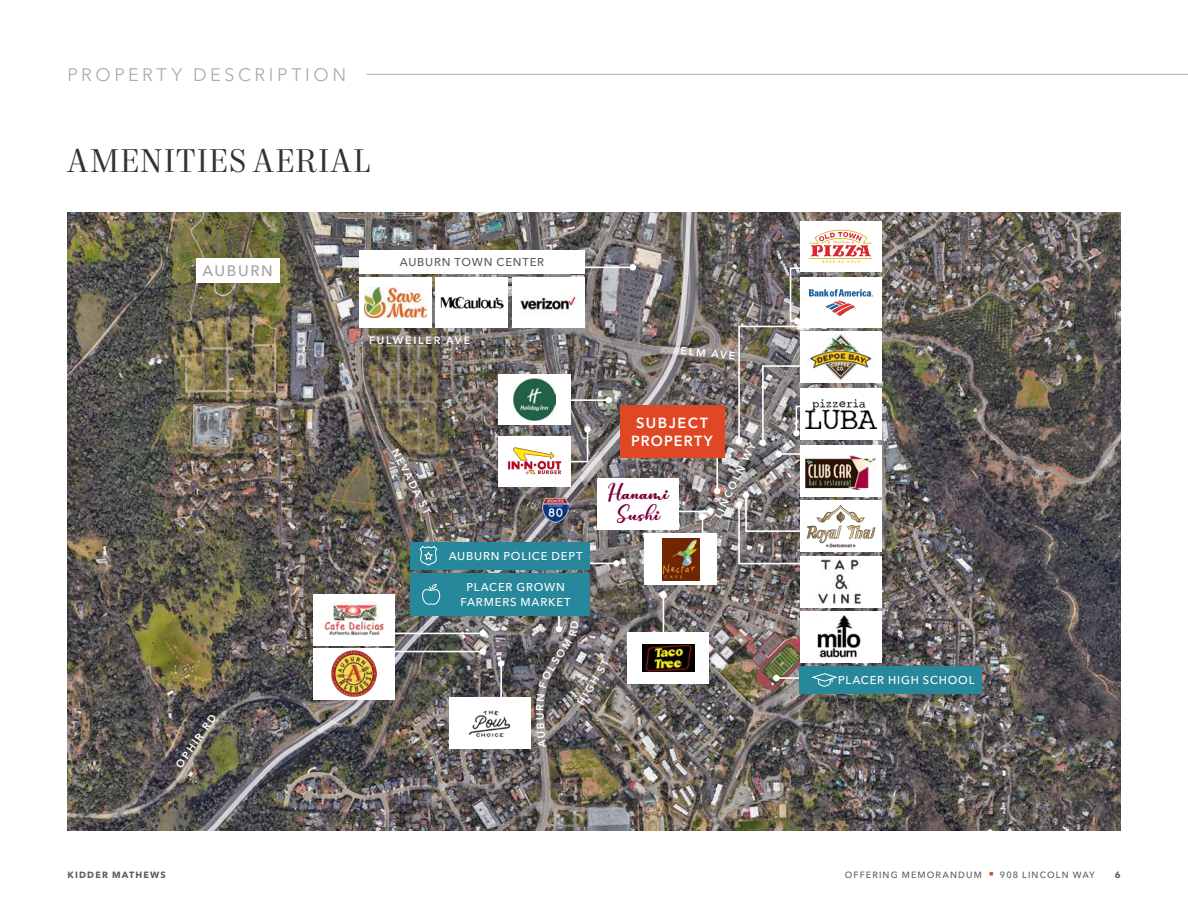
<style>
.page{position:relative;width:1188px;height:918px;background:#fff}
.page>*{position:absolute;margin:0;border:0;box-sizing:border-box;transform-origin:0 0}
.Headline_-_Level_2_-_Charcoal_2023{font:33px "Mort Modern 08";letter-spacing:.005em;color:#313234}
.Section_Identifier_-_Sterling_2023{font:18px "Avenir Next LT Pro";letter-spacing:.2em;color:#afabac}
.t1{font:18px/21.6px "Welcome";color:#79013d;text-align:center}
.Bigger_City_-_Ash_2023{font:500 15px "Avenir Next LT Pro";letter-spacing:.11em;color:#a7a3a4}
.Subject_Property_Label_-_White_2023{font:600 14.55px/17.9px "Avenir Next LT Pro";letter-spacing:.09em;color:#fff;text-align:center}
.Other_Callout_Text_-_White_2023{font:500 11.4px/14.5px "Avenir Next LT Pro";letter-spacing:.07em;color:#fff;text-align:center}
.Other_Callout_Text_-_Ash_2023{font:500 11.4px "Avenir Next LT Pro";letter-spacing:.07em;color:#5e5d5d}
.Street_Names_-_White_2023{font:600 10.5px "Avenir Next LT Pro";letter-spacing:.175em;color:#fff}
.t2{font:500 9px "Avenir Next LT Pro";letter-spacing:.13em;color:#5e5d5d}
.t3{font:700 9px "Avenir Next LT Pro";letter-spacing:.13em;color:#5e5d5d}
.s1{color:#e04825}
</style>
<div class="page">
<img style="left:68px;top:213px;width:1052px;height:617px">
<div style="left:800px;top:446px;width:82px;height:51px;background:#fff"></div>
<hr style="left:779px;top:453px;width:42px;height:2px;background:#fff">
<div style="left:775px;top:451px;width:7px;height:6px;background:#fff;border-radius:50%"></div>
<img style="left:805px;top:456px;width:72px;height:34px">
<hr style="left:702px;top:517px;width:1px;height:59px;background:#fff">
<div style="left:699px;top:513px;width:7px;height:7px;background:#fff;border-radius:50%"></div>
<hr style="left:651px;top:511px;width:59px;height:1px;background:#fff">
<div style="left:707px;top:508px;width:6px;height:7px;background:#fff;border-radius:50%"></div>
<svg style="left:737px;top:492px;width:88px;height:73px;background:#7f7a79"></svg>
<div style="left:736px;top:501px;width:6px;height:7px;background:#fff;border-radius:50%"></div>
<div style="left:760px;top:439px;width:6px;height:7px;background:#fff;border-radius:50%"></div>
<div style="left:800px;top:332px;width:82px;height:51px;background:#fff"></div>
<div style="left:800px;top:389px;width:82px;height:51px;background:#fff"></div>
<img style="left:872px;top:419px;width:4px;height:10px">
<div style="left:644px;top:534px;width:73px;height:51px;background:#fff"></div>
<div style="left:800px;top:277px;width:82px;height:51px;background:#fff"></div>
<div style="left:800px;top:501px;width:82px;height:51px;background:#fff"></div>
<img style="left:806px;top:504px;width:70px;height:44px">
<div style="left:800px;top:557px;width:82px;height:51px;background:#fff"></div>
<img style="left:818px;top:559px;width:44px;height:45px">
<div style="left:800px;top:611px;width:82px;height:52px;background:#fff"></div>
<img style="left:817px;top:615px;width:44px;height:43px">
<div style="left:628px;top:632px;width:81px;height:51px;background:#fff"></div>
<img style="left:693px;top:644px;width:2px;height:28px">
<img style="left:79px;top:212px;width:614px;height:619px">
<hr style="left:776px;top:677px;width:37px;height:2px;background:#fff">
<div style="left:773px;top:675px;width:7px;height:6px;background:#fff;border-radius:50%"></div>
<div style="left:800px;top:666px;width:182px;height:27px;background:#26889a"></div>
<svg style="left:811px;top:673px;width:27px;height:14px"></svg>
<img style="left:543px;top:497px;width:26px;height:26px">
<hr style="left:663px;top:595px;width:1px;height:37px;background:#fff">
<div style="left:660px;top:592px;width:7px;height:7px;background:#fff;border-radius:50%"></div>
<hr style="left:380px;top:651px;width:103px;height:1px;background:#fff">
<div style="left:480px;top:648px;width:6px;height:7px;background:#fff;border-radius:50%"></div>
<hr style="left:380px;top:633px;width:103px;height:1px;background:#fff">
<div style="left:480px;top:630px;width:6px;height:7px;background:#fff;border-radius:50%"></div>
<hr style="left:500px;top:664px;width:2px;height:36px;background:#fff">
<div style="left:498px;top:660px;width:6px;height:7px;background:#fff;border-radius:50%"></div>
<svg style="left:710px;top:484px;width:14px;height:14px"></svg>
<hr style="left:716px;top:432px;width:2px;height:59px;background:#fff">
<svg style="left:714px;top:488px;width:6px;height:6px"></svg>
<div style="left:620px;top:406px;width:104px;height:52px;background:#e04825"></div>
<img style="left:662px;top:538px;width:37px;height:43px">
<hr style="left:580px;top:563px;width:36px;height:1px;background:#fff">
<div style="left:613px;top:560px;width:7px;height:7px;background:#fff;border-radius:50%"></div>
<div style="left:411px;top:542px;width:179px;height:27px;background:#26889a"></div>
<hr style="left:558px;top:592px;width:2px;height:37px;background:#fff">
<div style="left:411px;top:573px;width:179px;height:43px;background:#26889a"></div>
<svg style="left:419px;top:545px;width:19px;height:21px"></svg>
<svg style="left:422px;top:584px;width:19px;height:21px"></svg>
<hr style="left:568px;top:399px;width:41px;height:2px;background:#fff">
<div style="left:605px;top:397px;width:7px;height:6px;background:#fff;border-radius:50%"></div>
<div style="left:498px;top:374px;width:73px;height:51px;background:#fff"></div>
<img style="left:513px;top:379px;width:42px;height:42px">
<svg style="left:567px;top:428px;width:22px;height:35px"></svg>
<div style="left:584px;top:426px;width:7px;height:7px;background:#fff;border-radius:50%"></div>
<div style="left:498px;top:436px;width:73px;height:51px;background:#fff"></div>
<img style="left:508px;top:447px;width:54px;height:28px">
<hr style="left:542px;top:267px;width:91px;height:1px;background:#fff">
<div style="left:630px;top:264px;width:6px;height:7px;background:#fff;border-radius:50%"></div>
<div style="left:359px;top:250px;width:226px;height:24px;background:#fff"></div>
<div style="left:359px;top:277px;width:73px;height:51px;background:#fff"></div>
<img style="left:365px;top:288px;width:61px;height:30px">
<div style="left:435px;top:277px;width:73px;height:51px;background:#fff"></div>
<img style="left:440px;top:297px;width:64px;height:11px">
<div style="left:512px;top:277px;width:73px;height:51px;background:#fff"></div>
<img style="left:520px;top:295px;width:56px;height:19px">
<div style="left:196px;top:258px;width:84px;height:25px;background:#fff"></div>
<div style="left:313px;top:648px;width:82px;height:51px;background:#fff"></div>
<img style="left:331px;top:651px;width:46px;height:46px">
<div style="left:313px;top:594px;width:82px;height:51px;background:#fff"></div>
<img style="left:324px;top:604px;width:60px;height:32px">
<div style="left:449px;top:698px;width:82px;height:51px;background:#fff"></div>
<img style="left:468px;top:710px;width:43px;height:28px">
<div style="left:800px;top:221px;width:82px;height:51px;background:#fff"></div>
<img style="left:736px;top:230px;width:136px;height:214px">
<hr style="left:366px;top:74px;width:822px;height:1px;background:#afabac">
<svg style="left:536px;top:694px;width:10px;height:54px"></svg>
<svg style="left:539px;top:621px;width:39px;height:67px;background:#6c6869"></svg>
<p class="Section_Identifier_-_Sterling_2023" style="left:68px;top:64px;width:280px">PROPERTY DESCRIPTION</p>
<p class="Headline_-_Level_2_-_Charcoal_2023" style="left:68px;top:141px;width:305px">AMENITIES AERIAL</p>
<p class="Bigger_City_-_Ash_2023" style="left:203px;top:262px;width:72px">AUBURN</p>
<p class="Other_Callout_Text_-_Ash_2023" style="left:400px;top:255px;width:146px">AUBURN TOWN CENTER</p>
<p class="Street_Names_-_White_2023" style="left:173px;top:763px;width:64px;rotate:-55deg">OPHIR RD</p>
<p class="Street_Names_-_White_2023" style="left:369px;top:334px;width:103px">FULWEILER AVE</p>
<p class="Street_Names_-_White_2023" style="left:401px;top:446px;width:74px;rotate:63deg">NEVADA ST</p>
<p class="Other_Callout_Text_-_White_2023" style="left:449px;top:549px;width:135px">AUBURN POLICE DEPT</p>
<p class="Other_Callout_Text_-_White_2023" style="left:460px;top:580px;width:112px">PLACER GROWN<br>FARMERS MARKET</p>
<p class="Street_Names_-_White_2023" style="left:681px;top:344px;width:56px;rotate:6deg">ELM AVE</p>
<p class="Subject_Property_Label_-_White_2023" style="left:631px;top:414px;width:83px">SUBJECT<br>PROPERTY</p>
<p class="Street_Names_-_White_2023" style="left:712px;top:515px;width:84px;rotate:-64deg">LINCOLN WY</p>
<p class="t1" style="left:608px;top:485px;width:63px">Hanami<br>Sushi</p>
<p class="Street_Names_-_White_2023" style="left:575px;top:701px;width:53px;rotate:-59deg">HIGH ST</p>
<p class="Other_Callout_Text_-_White_2023" style="left:838px;top:673px;width:138px">PLACER HIGH SCHOOL</p>
<p class="t3" style="left:68px;top:869px;width:100px">KIDDER MATHEWS</p>
<p class="t2" style="left:845px;top:869px;width:252px">OFFERING MEMORANDUM <span class="s1">■</span> 908 LINCOLN WAY</p>
<p class="t3" style="left:1115px;top:869px;width:7px">6</p>
</div>
